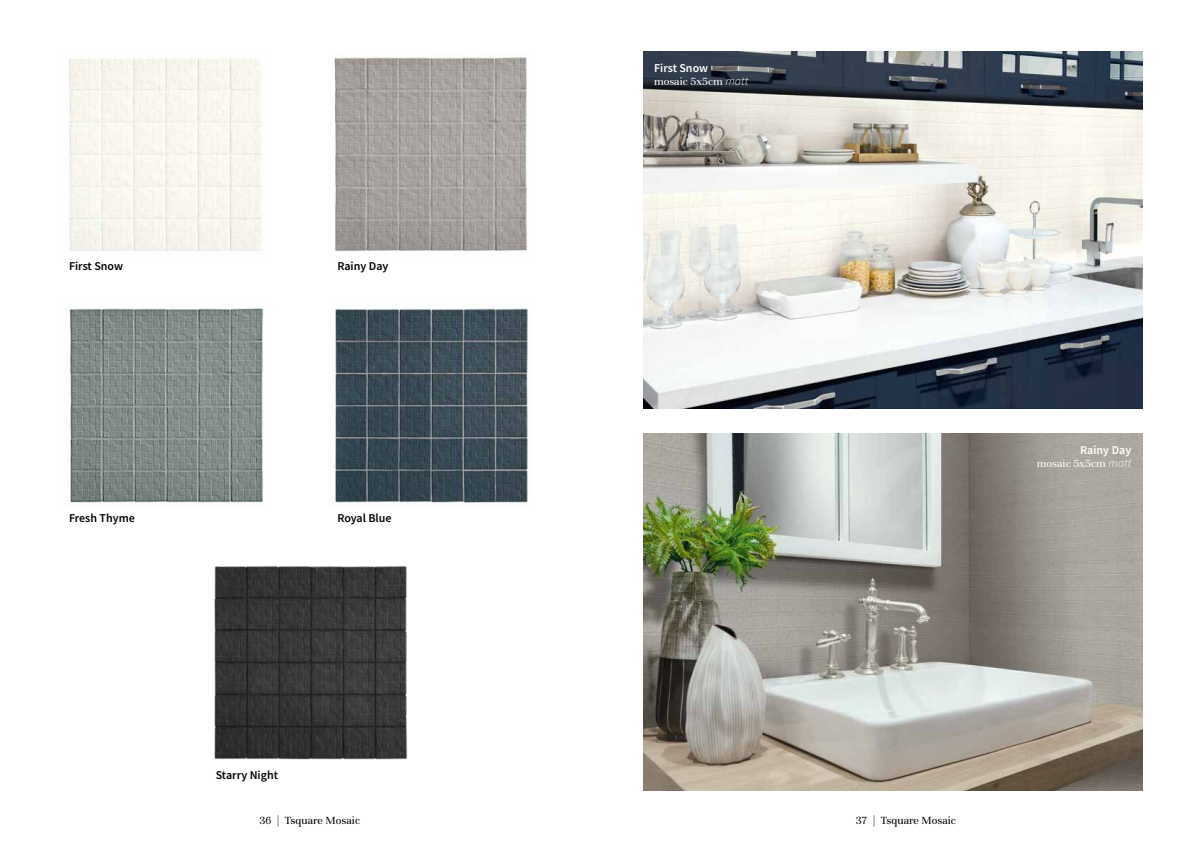
<style>
.page{position:relative;width:1191px;height:842px;background:#fff}
.page>*{position:absolute;margin:0;border:0;box-sizing:border-box;transform-origin:0 0}
.t1{font:600 12px "Source Sans Pro";color:#000}
.t2{font:12px "Unna";color:#000}
.t3{font:12px "Unna";color:#fff}
.t4{font:600 12px "Source Sans Pro";color:#fff}
.s1{font-family:"Source Sans Pro";font-weight:300;font-style:italic}
</style>
<div class="page">
<img style="left:69px;top:58px;width:194px;height:193px">
<img style="left:334px;top:57px;width:194px;height:195px">
<img style="left:69px;top:308px;width:195px;height:198px">
<img style="left:333px;top:308px;width:195px;height:198px">
<img style="left:214px;top:566px;width:194px;height:194px">
<img style="left:643px;top:52px;width:499px;height:357px">
<img style="left:643px;top:433px;width:499px;height:357px">
<p class="t1" style="left:69px;top:258px;width:56px">First Snow</p>
<p class="t1" style="left:337px;top:258px;width:53px">Rainy Day</p>
<p class="t1" style="left:69px;top:510px;width:67px">Fresh Thyme</p>
<p class="t1" style="left:337px;top:510px;width:56px">Royal Blue</p>
<p class="t4" style="left:654px;top:60px;width:56px">First Snow</p>
<p class="t3" style="left:654px;top:74px;width:96px">mosaic 5x5cm <span class="s1">matt</span></p>
<p class="t4" style="left:1080px;top:442px;width:53px">Rainy Day</p>
<p class="t3" style="left:1037px;top:456px;width:96px">mosaic 5x5cm <span class="s1">matt</span></p>
<p class="t1" style="left:216px;top:767px;width:64px">Starry Night</p>
<p class="t2" style="left:260px;top:814px;width:102px">36 | Tsquare Mosaic</p>
<p class="t2" style="left:856px;top:814px;width:102px">37 | Tsquare Mosaic</p>
</div>
